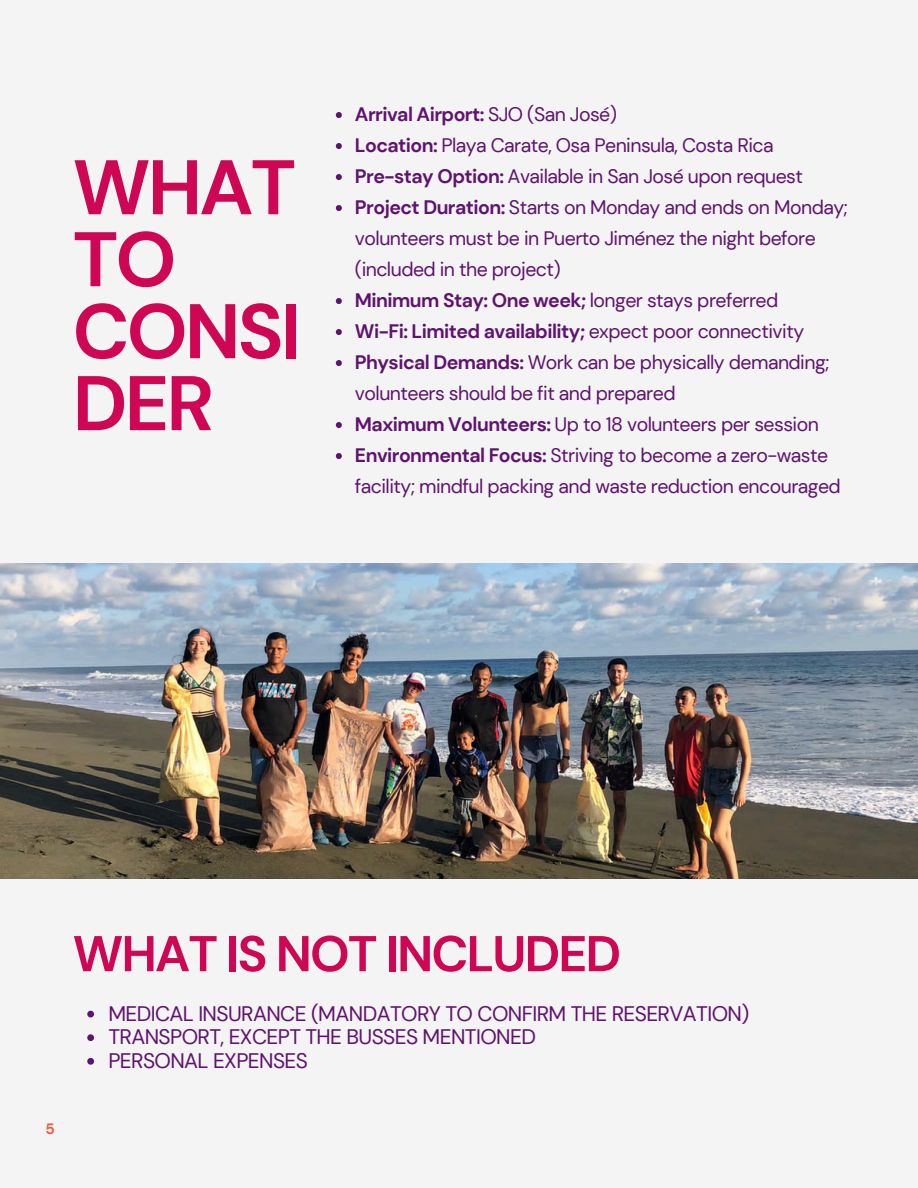
<style>
.page{position:relative;width:918px;height:1188px;background:#f3f4f3}
.page>*{position:absolute;margin:0;border:0;box-sizing:border-box;transform-origin:0 0}
.t1{font:700 77.1px/72px "DM Sans";letter-spacing:-.035em;color:#cf0653}
.t2{font:700 50.1px "DM Sans";letter-spacing:-.035em;color:#cf0653}
.t3{font:21px "DM Sans";letter-spacing:-.03em;color:#601270}
.t4{font:19.5px/31px "DM Sans";letter-spacing:-.03em;color:#601270}
.t5{font:700 19.5px "DM Sans";letter-spacing:-.03em;color:#601270}
.t6{font:700 15px "DM Sans";color:#ef5b3e}
.s1{font-weight:400}
.s2{font-weight:700}
</style>
<div class="page">
<svg style="left:336px;top:112px;width:6px;height:6px"></svg>
<svg style="left:336px;top:143px;width:6px;height:6px"></svg>
<svg style="left:336px;top:174px;width:6px;height:6px"></svg>
<svg style="left:336px;top:205px;width:6px;height:6px"></svg>
<svg style="left:336px;top:298px;width:6px;height:6px"></svg>
<svg style="left:336px;top:329px;width:6px;height:6px"></svg>
<svg style="left:336px;top:360px;width:6px;height:6px"></svg>
<svg style="left:336px;top:422px;width:6px;height:6px"></svg>
<svg style="left:336px;top:453px;width:6px;height:6px"></svg>
<svg style="left:87px;top:1011px;width:7px;height:6px"></svg>
<svg style="left:87px;top:1034px;width:7px;height:7px"></svg>
<svg style="left:87px;top:1058px;width:7px;height:7px"></svg>
<img style="left:0;top:564px;width:918px;height:315px">
<p class="t1" style="left:73px;top:152px;width:230px">WHAT<br>TO<br>CONSI<br>DER</p>
<p class="t5" style="left:355px;top:102px;width:264px">Arrival Airport: <span class="s1">SJO (San José)</span></p>
<p class="t4" style="left:355px;top:130px;width:420px"><span class="s2">Location:</span> Playa Carate, Osa Peninsula, Costa Rica</p>
<p class="t4" style="left:355px;top:161px;width:450px"><span class="s2">Pre-stay Option:</span> Available in San José upon request</p>
<p class="t4" style="left:355px;top:192px;width:495px"><span class="s2">Project Duration:</span> Starts on Monday and ends on Monday; volunteers must be in Puerto Jiménez the night before (included in the project)</p>
<p class="t5" style="left:355px;top:288px;width:425px">Minimum Stay: One week; <span class="s1">longer stays preferred</span></p>
<p class="t5" style="left:355px;top:319px;width:451px">Wi-Fi: Limited availability; <span class="s1">expect poor connectivity</span></p>
<p class="t4" style="left:355px;top:347px;width:476px"><span class="s2">Physical Demands:</span> Work can be physically demanding; volunteers should be fit and prepared</p>
<p class="t4" style="left:355px;top:409px;width:465px"><span class="s2">Maximum Volunteers:</span> Up to 18 volunteers per session</p>
<p class="t4" style="left:355px;top:440px;width:487px"><span class="s2">Environmental Focus:</span> Striving to become a zero-waste facility; mindful packing and waste reduction encouraged</p>
<p class="t2" style="left:73px;top:922px;width:550px">WHAT IS NOT INCLUDED</p>
<p class="t3" style="left:108px;top:1000px;width:642px">MEDICAL INSURANCE (MANDATORY TO CONFIRM THE RESERVATION)</p>
<p class="t3" style="left:108px;top:1024px;width:429px">TRANSPORT, EXCEPT THE BUSSES MENTIONED</p>
<p class="t3" style="left:108px;top:1047px;width:201px">PERSONAL EXPENSES</p>
<h1 class="t6" style="left:46px;top:1119px;width:11px">5</h1>
</div>
